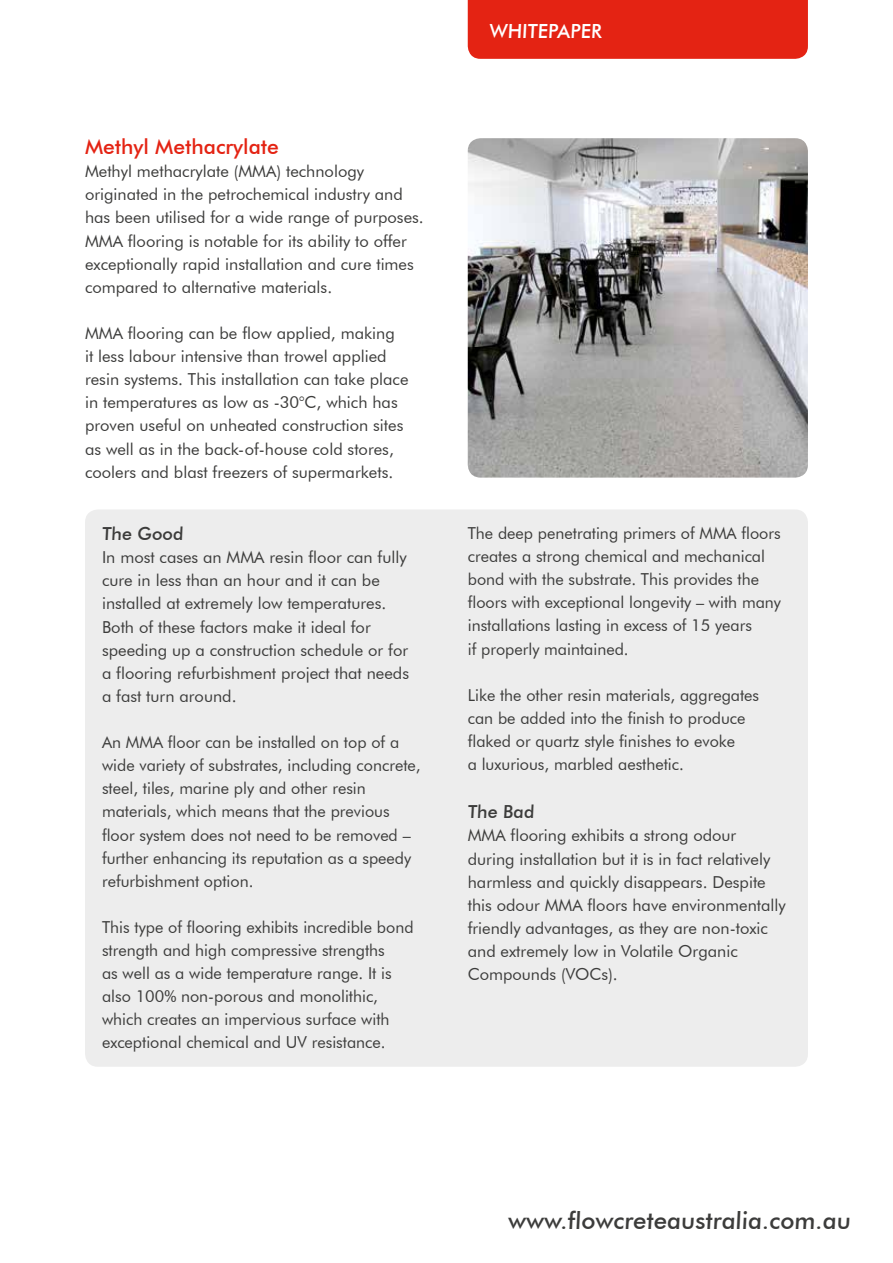
<style>
.page{position:relative;width:893px;height:1263px;background:#fff}
.page>*{position:absolute;margin:0;border:0;box-sizing:border-box;transform-origin:0 0}
.t1{font:500 24px "Futura BT";color:#3c3c3b}
.t2{font:500 21px "Futura BT";color:#e42313}
.t3{font:500 19.5px "Futura BT";color:#fff}
.t4{font:500 18px "Futura BT";color:#3c3c3b}
.t5{font:16.5px/23.1px "Futura BT";color:#3c3c3b}
</style>
<div class="page">
<div style="left:468px;top:0;width:340px;height:59px;background:#e42313"></div>
<div style="left:85px;top:509px;width:723px;height:558px;background:#ededed;border-radius:13px"></div>
<img style="left:468px;top:138px;width:340px;height:340px">
<p class="t2" style="left:85px;top:134px;width:195px">Methyl Methacrylate</p>
<p class="t5" style="left:85px;top:160px;width:340px">Methyl methacrylate (MMA) technology originated in the petrochemical industry and has been utilised for a wide range of purposes.<br>MMA flooring is notable for its ability to offer exceptionally rapid installation and cure times compared to alternative materials.</p>
<p class="t5" style="left:85px;top:321px;width:325px">MMA flooring can be flow applied, making<br>it less labour intensive than trowel applied resin systems. This installation can take place in temperatures as low as -30°C, which has proven useful on unheated construction sites as well as in the back-of-house cold stores, coolers and blast freezers of supermarkets.</p>
<p class="t4" style="left:102px;top:523px;width:84px">The Good</p>
<p class="t5" style="left:102px;top:546px;width:308px">In most cases an MMA resin floor can fully cure in less than an hour and it can be installed at extremely low temperatures.<br>Both of these factors make it ideal for speeding up a construction schedule or for a flooring refurbishment project that needs a fast turn around.</p>
<p class="t5" style="left:102px;top:730px;width:320px">An MMA floor can be installed on top of a wide variety of substrates, including concrete, steel, tiles, marine ply and other resin materials, which means that the previous floor system does not need to be removed – further enhancing its reputation as a speedy refurbishment option.</p>
<p class="t5" style="left:102px;top:915px;width:313px">This type of flooring exhibits incredible bond strength and high compressive strengths<br>as well as a wide temperature range. It is also 100% non-porous and monolithic, which creates an impervious surface with exceptional chemical and UV resistance.</p>
<p class="t3" style="left:489px;top:19px;width:114px">WHITEPAPER</p>
<p class="t5" style="left:468px;top:521px;width:315px">The deep penetrating primers of MMA floors creates a strong chemical and mechanical bond with the substrate. This provides the floors with exceptional longevity – with many installations lasting in excess of 15 years<br>if properly maintained.</p>
<p class="t5" style="left:468px;top:683px;width:293px">Like the other resin materials, aggregates can be added into the finish to produce flaked or quartz style finishes to evoke<br>a luxurious, marbled aesthetic.</p>
<p class="t4" style="left:468px;top:801px;width:69px">The Bad</p>
<p class="t5" style="left:468px;top:824px;width:320px">MMA flooring exhibits a strong odour during installation but it is in fact relatively harmless and quickly disappears. Despite this odour MMA floors have environmentally friendly advantages, as they are non-toxic and extremely low in Volatile Organic Compounds (VOCs).</p>
<h1 class="t1" style="left:508px;top:1206px;width:345px">www.flowcreteaustralia.com.au</h1>
</div>
